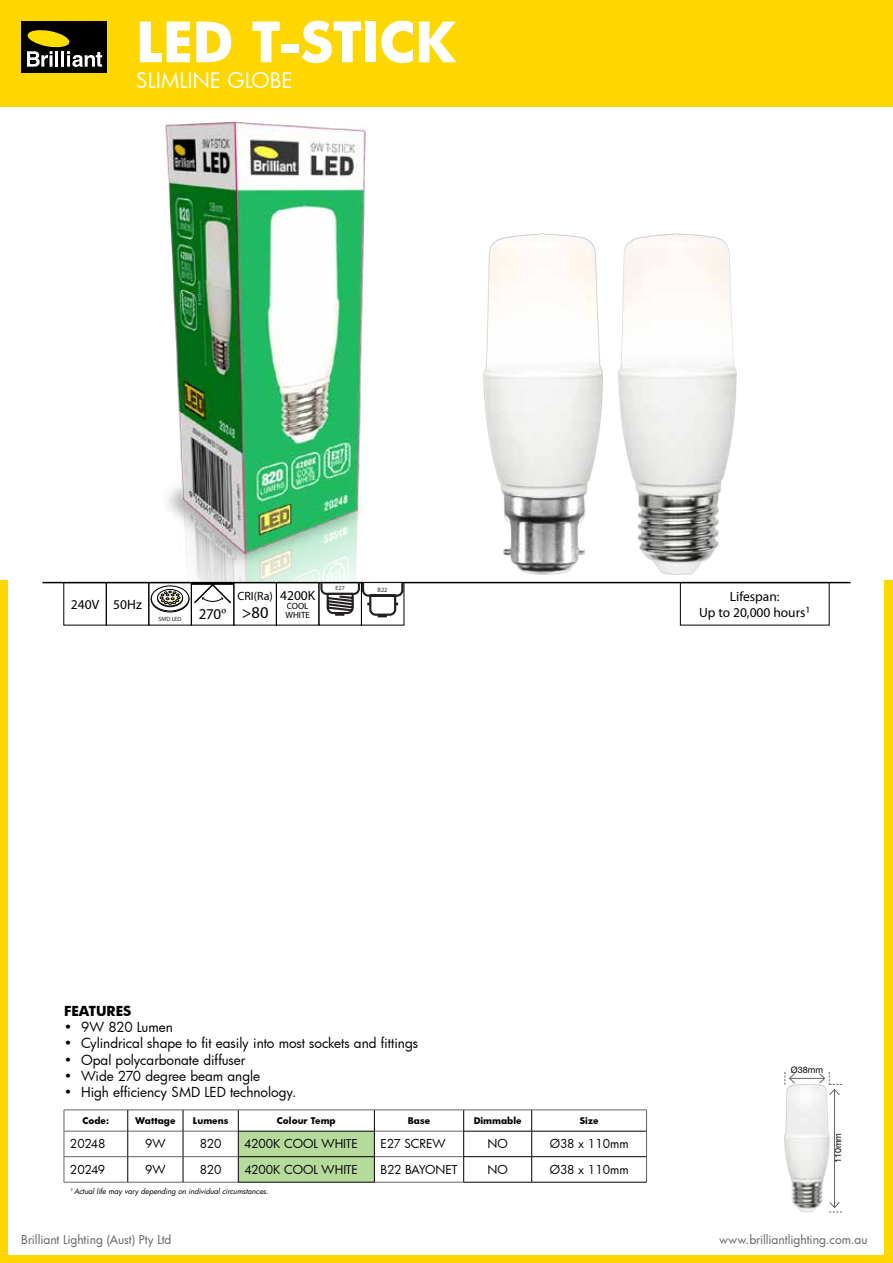
<style>
.page{position:relative;width:893px;height:1263px;background:#fff}
.page>*{position:absolute;margin:0;border:0;box-sizing:border-box;transform-origin:0 0}
.t1{font:700 54px "Futura";color:#fff}
.t2{font:21px "Futura";color:#fff}
.t3{font:16.5px "Myriad Pro";color:#000}
.t4{font:15px "Myriad Pro";color:#000}
.t5{font:13.5px "Futura";color:#000}
.t6{font:13.5px/16.2px "Myriad Pro";color:#000;text-align:center}
.t7{font:700 13.5px "Futura";color:#000}
.t8{font:12px "Futura";color:#000}
.t9{font:12px "Futura";color:#636466}
.t10{font:12px "Futura";letter-spacing:-.025em;color:#000}
.t11{font:12px "Myriad Pro";color:#000}
.t12{font:700 9px "Futura";letter-spacing:.005em;color:#000}
.t13{font:9px "Helvetica Neue";color:#000}
.t14{font:9px "Myriad Pro";color:#000}
.t15{font:italic 7.5px "Futura";color:#000}
.t16{font:6.3px "Myriad Pro";color:#231f20}
.t17{font:6.15px "Myriad Pro";color:#231f20}
.t18{font:6px "Myriad Pro";color:#231f20}
.s1{font-family:"Times New Roman"}
.s2{font-family:"Futura"}
</style>
<div class="page">
<div style="left:0;top:580px;width:893px;height:683px;background:#ffd700"></div>
<div style="left:0;top:0;width:893px;height:106px;background:#ffd700"></div>
<div style="left:9px;top:572px;width:875px;height:682px;background:#fff"></div>
<hr style="left:43px;top:582px;width:807px;height:1px;background:#000">
<div style="left:21px;top:21px;width:86px;height:51px;background:#000"></div>
<svg style="left:27px;top:30px;width:75px;height:37px"></svg>
<div style="left:361px;top:582px;width:43px;height:43px;border:1px solid #000"></div>
<img style="left:143px;top:106px;width:240px;height:476px">
<div style="left:483px;top:233px;width:120px;height:342px;background:#000;opacity:.25"></div>
<img style="left:484px;top:234px;width:118px;height:340px">
<img style="left:618px;top:234px;width:118px;height:340px">
<div style="left:784px;top:1084px;width:46px;height:128px;background:#000;opacity:.25"></div>
<img style="left:785px;top:1084px;width:44px;height:128px">
<hr style="left:64px;top:1110px;width:64px;height:1px;background:#636466">
<hr style="left:128px;top:1110px;width:55px;height:1px;background:#636466">
<hr style="left:183px;top:1110px;width:55px;height:1px;background:#636466">
<hr style="left:374px;top:1110px;width:90px;height:1px;background:#636466">
<hr style="left:464px;top:1110px;width:68px;height:1px;background:#636466">
<hr style="left:532px;top:1110px;width:115px;height:1px;background:#636466">
<hr style="left:64px;top:1131px;width:64px;height:1px;background:#636466">
<hr style="left:128px;top:1131px;width:55px;height:1px;background:#636466">
<hr style="left:183px;top:1131px;width:55px;height:1px;background:#636466">
<hr style="left:375px;top:1131px;width:88px;height:1px;background:#636466">
<hr style="left:64px;top:1156px;width:64px;height:1px;background:#636466">
<svg style="left:64px;top:1110px;width:1px;height:72px"></svg>
<hr style="left:128px;top:1156px;width:55px;height:1px;background:#636466">
<hr style="left:183px;top:1156px;width:55px;height:1px;background:#636466">
<hr style="left:375px;top:1156px;width:88px;height:1px;background:#636466">
<svg style="left:646px;top:1110px;width:1px;height:72px"></svg>
<hr style="left:64px;top:1182px;width:64px;height:1px;background:#636466">
<hr style="left:128px;top:1182px;width:55px;height:1px;background:#636466">
<hr style="left:183px;top:1182px;width:55px;height:1px;background:#636466">
<hr style="left:375px;top:1182px;width:88px;height:1px;background:#636466">
<hr style="left:463px;top:1131px;width:69px;height:1px;background:#000">
<hr style="left:532px;top:1131px;width:114px;height:1px;background:#000">
<svg style="left:127px;top:1110px;width:1px;height:72px"></svg>
<svg style="left:183px;top:1111px;width:1px;height:71px"></svg>
<svg style="left:238px;top:1110px;width:137px;height:72px"></svg>
<hr style="left:463px;top:1156px;width:69px;height:1px;background:#000">
<svg style="left:463px;top:1110px;width:1px;height:72px"></svg>
<hr style="left:532px;top:1156px;width:114px;height:1px;background:#000">
<svg style="left:531px;top:1110px;width:1px;height:72px"></svg>
<hr style="left:238px;top:1182px;width:137px;height:1px;background:#000">
<hr style="left:463px;top:1182px;width:69px;height:1px;background:#000">
<hr style="left:532px;top:1182px;width:115px;height:1px;background:#000">
<div style="left:63px;top:582px;width:44px;height:43px;border:1px solid #000"></div>
<div style="left:106px;top:582px;width:43px;height:43px;border:1px solid #000"></div>
<svg style="left:151px;top:586px;width:38px;height:26px"></svg>
<div style="left:151px;top:586px;width:38px;height:26px;border:1px solid #000;border-radius:50%"></div>
<svg style="left:151px;top:586px;width:38px;height:25px"></svg>
<div style="left:151px;top:586px;width:38px;height:25px;border:1px solid #000;border-radius:50%"></div>
<div style="left:157px;top:590px;width:26px;height:17px;border:1px solid #000;border-radius:50%"></div>
<svg style="left:158px;top:589px;width:25px;height:17px"></svg>
<div style="left:157px;top:589px;width:26px;height:17px;border:1px solid #000;border-radius:50%"></div>
<svg style="left:160px;top:591px;width:20px;height:13px"></svg>
<div style="left:148px;top:582px;width:44px;height:43px;border:1px solid #000"></div>
<div style="left:233px;top:582px;width:44px;height:43px;border:1px solid #000"></div>
<svg style="left:321px;top:583px;width:82px;height:34px"></svg>
<div style="left:319px;top:582px;width:43px;height:43px;border:1px solid #000"></div>
<div style="left:680px;top:582px;width:150px;height:43px;border:1px solid #000"></div>
<div style="left:276px;top:582px;width:43px;height:43px;border:1px solid #000"></div>
<svg style="left:193px;top:584px;width:39px;height:19px"></svg>
<div style="left:191px;top:582px;width:43px;height:43px;border:1px solid #000"></div>
<hr style="left:789px;top:1078px;width:36px;height:1px;background:#636466">
<svg style="left:784px;top:1072px;width:12px;height:13px"></svg>
<hr style="left:834px;top:1089px;width:1px;height:118px;background:#636466">
<svg style="left:818px;top:1072px;width:24px;height:24px"></svg>
<svg style="left:829px;top:1201px;width:13px;height:11px"></svg>
<h1 class="t1" style="left:136px;top:4px;width:321px">LED T-STICK</h1>
<h2 class="t2" style="left:136px;top:66px;width:158px">SLIMLINE GLOBE</h2>
<p class="t6" style="left:71px;top:596px;width:72px">240V 50Hz</p>
<p class="t17" style="left:158px;top:615px;width:25px">SMD LED</p>
<p class="t6" style="left:280px;top:587px;width:37px">4200K</p>
<p class="t14" style="left:287px;top:600px;width:23px">COOL</p>
<p class="t11" style="left:237px;top:588px;width:37px">CRI(Ra)</p>
<p class="t3" style="left:242px;top:602px;width:28px">&gt;80</p>
<p class="t4" style="left:199px;top:605px;width:29px">270<span class="s1">º</span></p>
<p class="t14" style="left:285px;top:609px;width:26px">WHITE</p>
<p class="t18" style="left:336px;top:584px;width:11px">E27</p>
<p class="t16" style="left:378px;top:586px;width:11px">B22</p>
<p class="t6" style="left:699px;top:588px;width:113px">Lifespan:<br>Up to 20,000 hours<span class="s2">¹</span></p>
<p class="t7" style="left:64px;top:1001px;width:69px">FEATURES</p>
<p class="t5" style="left:64px;top:1018px;width:110px">• 9W 820 Lumen</p>
<p class="t5" style="left:64px;top:1034px;width:356px">• Cylindrical shape to fit easily into most sockets and fittings</p>
<p class="t5" style="left:64px;top:1050px;width:183px">• Opal polycarbonate diffuser</p>
<p class="t5" style="left:64px;top:1067px;width:198px">• Wide 270 degree beam angle</p>
<p class="t5" style="left:64px;top:1083px;width:234px">• High efficiency SMD LED technology.</p>
<p class="t12" style="left:82px;top:1114px;width:28px">Code:</p>
<p class="t12" style="left:135px;top:1114px;width:42px">Wattage</p>
<p class="t12" style="left:193px;top:1114px;width:37px">Lumens</p>
<p class="t12" style="left:277px;top:1114px;width:60px">Colour Temp</p>
<p class="t12" style="left:408px;top:1114px;width:24px">Base</p>
<p class="t12" style="left:474px;top:1114px;width:50px">Dimmable</p>
<p class="t12" style="left:580px;top:1114px;width:20px">Size</p>
<p class="t8" style="left:70px;top:1136px;width:37px">20248</p>
<p class="t8" style="left:145px;top:1136px;width:22px">9W</p>
<p class="t8" style="left:200px;top:1136px;width:23px">820</p>
<p class="t8" style="left:244px;top:1136px;width:115px">4200K COOL WHITE</p>
<p class="t8" style="left:380px;top:1136px;width:67px">E27 SCREW</p>
<p class="t8" style="left:488px;top:1136px;width:22px">NO</p>
<p class="t8" style="left:550px;top:1136px;width:80px">Ø38 x 110mm</p>
<p class="t8" style="left:70px;top:1161px;width:37px">20249</p>
<p class="t8" style="left:145px;top:1161px;width:22px">9W</p>
<p class="t8" style="left:200px;top:1161px;width:23px">820</p>
<p class="t8" style="left:244px;top:1161px;width:115px">4200K COOL WHITE</p>
<p class="t10" style="left:380px;top:1161px;width:79px">B22 BAYONET</p>
<p class="t8" style="left:488px;top:1161px;width:22px">NO</p>
<p class="t8" style="left:550px;top:1161px;width:80px">Ø38 x 110mm</p>
<p class="t15" style="left:71px;top:1186px;width:199px"><sup>†</sup> Actual life may vary depending on individual circumstances.</p>
<p class="t13" style="left:791px;top:1064px;width:34px">Ø38mm</p>
<p class="t13" style="left:833px;top:1163px;width:32px;rotate:-90deg">110mm</p>
<p class="t9" style="left:21px;top:1231px;width:152px">Brilliant Lighting (Aust) Pty Ltd</p>
<p class="t9" style="left:719px;top:1231px;width:150px">www.brilliantlighting.com.au</p>
</div>
